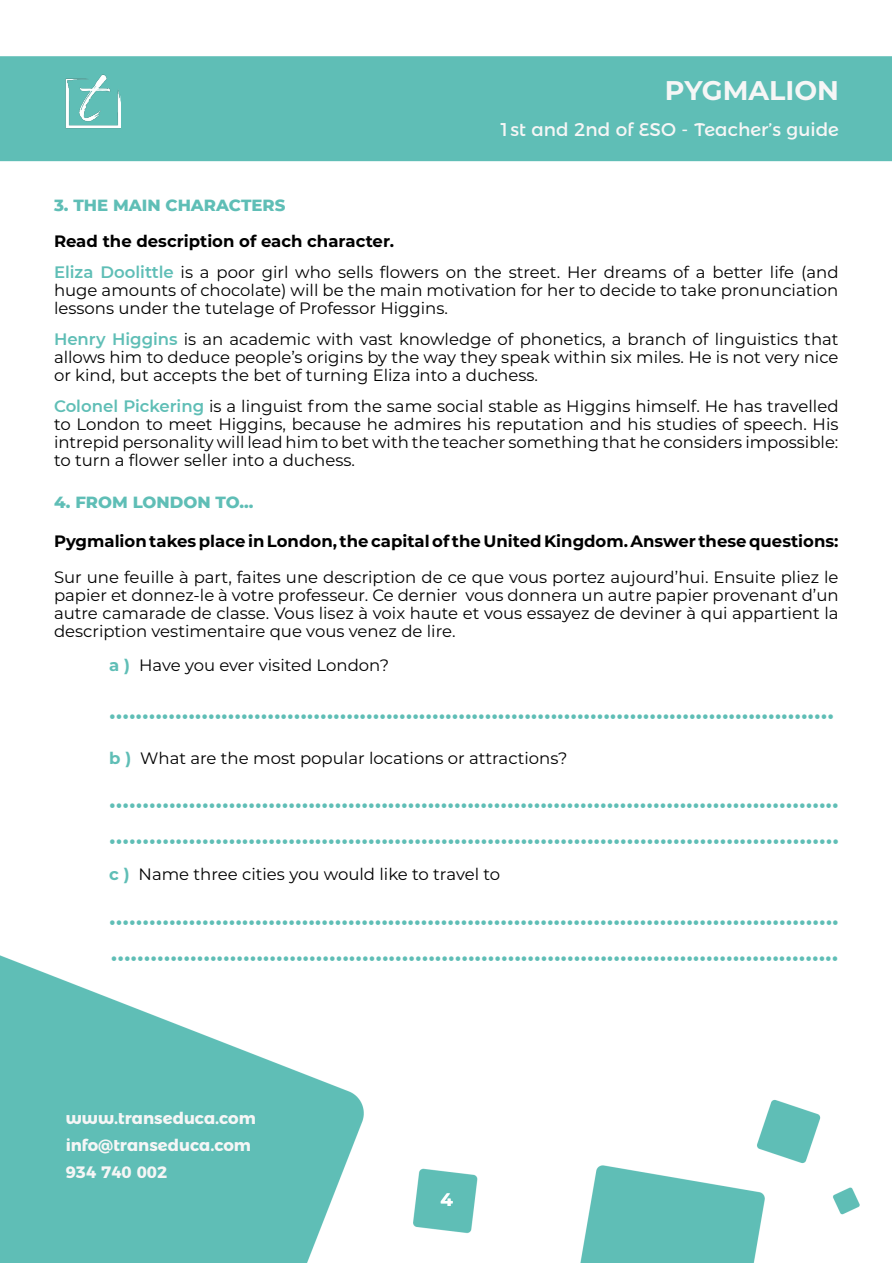
<style>
.page{position:relative;width:893px;height:1263px;background:#fff}
.page>*{position:absolute;margin:0;border:0;box-sizing:border-box;transform-origin:0 0}
.t1{font:600 27px/36px "Montserrat";color:#5fbeb6}
.t2{font:700 27px "Montserrat";color:#f6f6f6}
.t3{font:18.45px "Montserrat Alternates";color:#f6f6f6}
.t4{font:700 18px "Montserrat";color:#fff}
.t5{font:16.5px/18px "Montserrat";color:#000;text-align:justify}
.t6{font:700 16.5px "Montserrat";color:#000}
.t7{font:700 16.5px/27px "Montserrat Alternates";color:#f6f6f6}
.t8{font:800 16.5px "Montserrat";color:#5fbeb6}
.s1{font-weight:700}
.s2{font-weight:600;color:#5fbeb6}
.s3{font-weight:700;color:#5fbeb6}
</style>
<div class="page">
<img style="left:0;top:56px;width:892px;height:1207px">
<img style="left:66px;top:74px;width:55px;height:66px">
<h1 class="t2" style="left:665px;top:71px;width:175px">PYGMALION</h1>
<p class="t3" style="left:499px;top:115px;width:341px">1st and 2nd of ESO - Teacher’s guide</p>
<p class="t8" style="left:54px;top:193px;width:233px">3. THE MAIN CHARACTERS</p>
<p class="t5" style="left:54px;top:225px;width:786px;line-height:30.8px"><span class="s1">Read the description of each character.<br></span><span class="s2">Eliza Doolittle</span> is a poor girl who sells flowers on the street. Her dreams of a better life (and</p>
<p class="t5" style="left:54px;top:281px;width:786px">huge amounts of chocolate) will be the main motivation for her to decide to take pronunciation lessons under the tutelage of Professor Higgins.</p>
<p class="t5" style="left:54px;top:329px;width:786px"><span class="s2">Henry Higgins</span> is an academic with vast knowledge of phonetics, a branch of linguistics that allows him to deduce people’s origins by the way they speak within six miles. He is not very nice or kind, but accepts the bet of turning Eliza into a duchess.</p>
<p class="t5" style="left:54px;top:396px;width:786px"><span class="s2">Colonel Pickering</span> is a linguist from the same social stable as Higgins himself. He has travelled to London to meet Higgins, because he admires his reputation and his studies of speech. His intrepid personality will lead him to bet with the teacher something that he considers impossible: to turn a flower seller into a duchess.</p>
<p class="t8" style="left:54px;top:490px;width:201px">4. FROM LONDON TO...</p>
<p class="t6" style="left:54px;top:529px;width:786px">Pygmalion takes place in London, the capital of the United Kingdom. Answer these questions:</p>
<p class="t5" style="left:54px;top:567px;width:786px">Sur une feuille à part, faites une description de ce que vous portez aujourd’hui. Ensuite pliez le papier et donnez-le à votre professeur. Ce dernier vous donnera un autre papier provenant d’un autre camarade de classe. Vous lisez à voix haute et vous essayez de deviner à qui appartient la description vestimentaire que vous venez de lire.</p>
<p class="t5" style="left:109px;top:655px;width:281px"><span class="s3">a )</span> Have you ever visited London?</p>
<h1 class="t1" style="left:109px;top:691px;width:726px">..............................................................................................................</h1>
<p class="t5" style="left:109px;top:748px;width:460px"><span class="s3">b )</span> What are the most popular locations or attractions?</p>
<p class="t1" style="left:109px;top:780px;width:731px">.............................................................................................................. ..............................................................................................................</p>
<p class="t5" style="left:109px;top:865px;width:392px"><span class="s3">c )</span> Name three cities you would like to travel to</p>
<p class="t1" style="left:109px;top:896px;width:731px">.............................................................................................................. ..............................................................................................................</p>
<p class="t7" style="left:66px;top:1103px;width:192px">www.transeduca.com info@transeduca.com<br>934 740 002</p>
<p class="t4" style="left:440px;top:1186px;width:14px">4</p>
</div>
